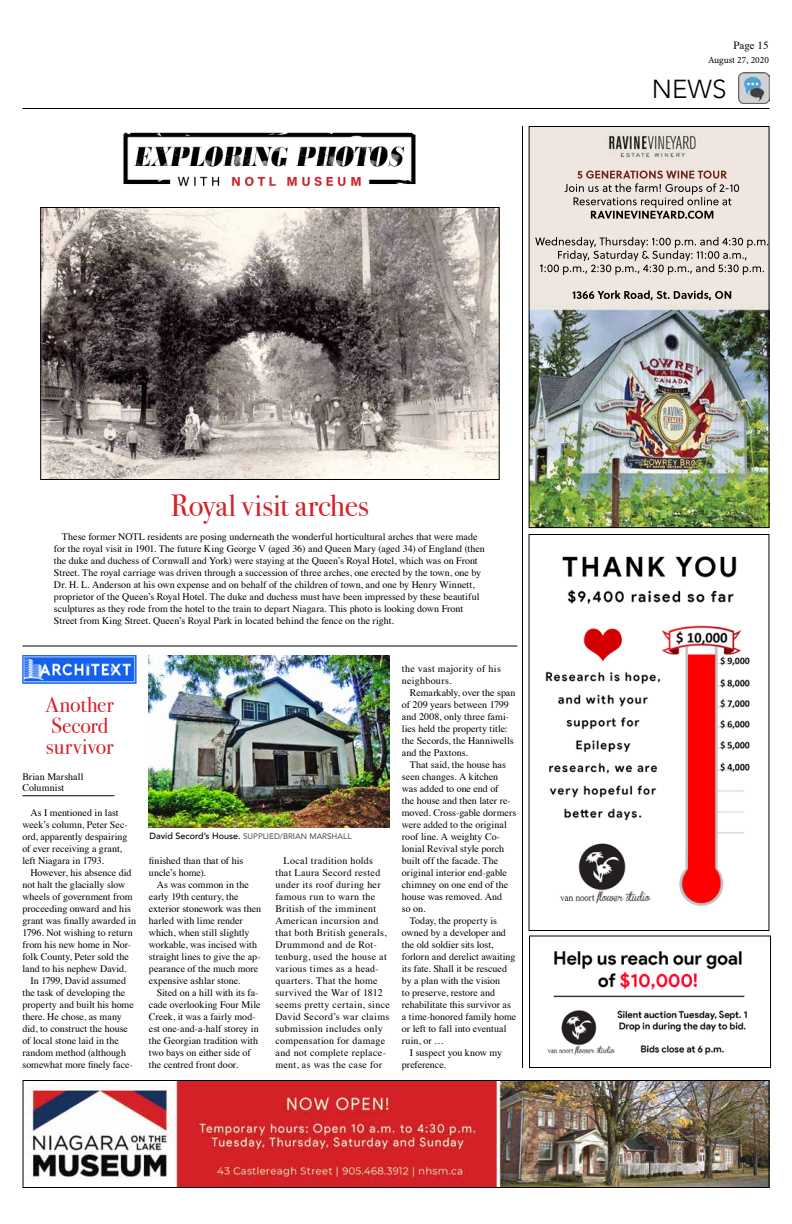
<style>
.page{position:relative;width:792px;height:1224px;background:#fff}
.page>*{position:absolute;margin:0;border:0;box-sizing:border-box;transform-origin:0 0}
.t1{font:31px "Bodoni Svty Two ITCTT";letter-spacing:-.005em;color:#d2232a}
.t2{font:300 26px "Avenir";color:#000}
.t3{font:22px/21px "Bodoni Svty Two ITCTT";letter-spacing:-.005em;color:#d2232a}
.t4{font:11px "Times";color:#000}
.t5{font:10px/12px "Times";color:#000}
.t6{font:10px/12px "Times";letter-spacing:.03em;color:#000}
.t7{font:9.5px "Minion Pro";color:#000}
.t8{font:500 8px "Avenir";color:#58595b}
.s1{font-size:9px;color:#000}
</style>
<div class="page">
<hr style="left:22px;top:108px;width:748px;height:1px;background:#000">
<img style="left:738px;top:72px;width:31px;height:31px">
<hr style="left:522px;top:126px;width:1px;height:942px;background:#000">
<img style="left:26px;top:1082px;width:742px;height:104px">
<div style="left:23px;top:1080px;width:747px;height:108px;border:1px solid #000"></div>
<img style="left:123px;top:132px;width:293px;height:55px">
<img style="left:42px;top:209px;width:456px;height:269px">
<div style="left:40px;top:207px;width:460px;height:273px;border:1px solid #000"></div>
<hr style="left:22px;top:796px;width:92px;height:1px;background:#000">
<img style="left:22px;top:655px;width:115px;height:28px">
<img style="left:149px;top:656px;width:241px;height:172px">
<hr style="left:22px;top:646px;width:495px;height:1px;background:#000">
<img style="left:545px;top:556px;width:205px;height:350px">
<div style="left:529px;top:534px;width:240px;height:397px;border:1px solid #000"></div>
<img style="left:531px;top:312px;width:237px;height:214px">
<img style="left:531px;top:128px;width:237px;height:184px">
<div style="left:529px;top:126px;width:241px;height:402px;border:1px solid #000"></div>
<img style="left:547px;top:951px;width:200px;height:104px">
<div style="left:529px;top:936px;width:242px;height:132px;border:1px solid #000"></div>
<p class="t4" style="left:733px;top:35px;width:37px">Page 15</p>
<p class="t7" style="left:708px;top:54px;width:62px">August 27, 2020</p>
<h2 class="t2" style="left:652px;top:74px;width:76px">NEWS</h2>
<h1 class="t1" style="left:171px;top:480px;width:200px">Royal visit arches</h1>
<p class="t5" style="left:54px;top:530px;width:432px;text-indent:8px">These former NOTL residents are posing underneath the wonderful horticultural arches that were made for the royal visit in 1901. The future King George V (aged 36) and Queen Mary (aged 34) of England (then the duke and duchess of Cornwall and York) were staying at the Queen’s Royal Hotel, which was on Front Street. The royal carriage was driven through a succession of three arches, one erected by the town, one by Dr. H. L. Anderson at his own expense and on behalf of the children of town, and one by Henry Winnett, proprietor of the Queen’s Royal Hotel. The duke and duchess must have been impressed by these beautiful sculptures as they rode from the hotel to the train to depart Niagara. This photo is looking down Front Street from King Street. Queen’s Royal Park in located behind the fence on the right.</p>
<h3 class="t3" style="left:45px;top:692px;width:70px">Another<br>Secord survivor</h3>
<p class="t5" style="left:22px;top:770px;width:62px;line-height:11px">Brian Marshall<br>Columnist</p>
<p class="t5" style="left:22px;top:806px;width:107px;text-indent:8px">As I mentioned in last week’s column, Peter Sec&shy;ord, apparently despairing of ever receiving a grant, left Niagara in 1793.</p>
<p class="t5" style="left:30px;top:866px;width:103px">However, his absence did</p>
<p class="t5" style="left:22px;top:878px;width:104px">not halt the glacially slow</p>
<p class="t5" style="left:22px;top:890px;width:112px">wheels of government from</p>
<p class="t5" style="left:22px;top:902px;width:110px">proceeding onward and his</p>
<p class="t5" style="left:22px;top:914px;width:115px">grant was finally awarded in</p>
<p class="t5" style="left:22px;top:926px;width:112px">1796. Not wishing to return</p>
<p class="t5" style="left:22px;top:938px;width:110px">from his new home in Nor-</p>
<p class="t5" style="left:22px;top:950px;width:108px">folk County, Peter sold the</p>
<p class="t5" style="left:22px;top:962px;width:106px">land to his nephew David.</p>
<p class="t5" style="left:30px;top:974px;width:97px">In 1799, David assumed</p>
<p class="t5" style="left:22px;top:986px;width:104px">the task of developing the</p>
<p class="t5" style="left:22px;top:998px;width:113px">property and built his home</p>
<p class="t5" style="left:22px;top:1010px;width:101px">there. He chose, as many</p>
<p class="t5" style="left:22px;top:1022px;width:107px">did, to construct the house</p>
<p class="t5" style="left:22px;top:1034px;width:98px">of local stone laid in the</p>
<p class="t5" style="left:22px;top:1046px;width:105px">random method (although</p>
<p class="t5" style="left:22px;top:1058px;width:112px">somewhat more finely face-</p>
<p class="t8" style="left:149px;top:829px;width:204px"><span class="s1">David Secord’s House.</span> SUPPLIED/BRIAN MARSHALL</p>
<p class="t5" style="left:149px;top:854px;width:96px">finished than that of his uncle’s home).</p>
<p class="t5" style="left:149px;top:878px;width:114px;text-indent:8px">As was common in the early 19th century, the exterior stonework was then harled with lime render which, when still slightly workable, was incised with straight lines to give the ap&shy;pearance of the much more expensive ashlar stone.</p>
<p class="t5" style="left:149px;top:986px;width:113px;text-indent:8px">Sited on a hill with its fa&shy;cade overlooking Four Mile<br>Creek, it was a fairly mod&shy;est one-and-a-half storey in the Georgian tradition with two bays on either side of the centred front door.</p>
<p class="t6" style="left:275px;top:854px;width:116px;text-indent:8px">Local tradition holds that Laura Secord rested under its roof during her famous run to warn the<br>British of the imminent<br>American incursion and that both British generals,<br>Drummond and de Rot&shy;tenburg, used the house at various times as a head&shy;quarters. That the home survived the War of 1812 seems pretty certain, since<br>David Secord’s war claims submission includes only compensation for damage and not complete replace&shy;ment, as was the case for</p>
<p class="t6" style="left:402px;top:662px;width:101px">the vast majority of his neighbours.</p>
<p class="t5" style="left:402px;top:686px;width:115px;text-indent:8px">Remarkably, over the span of 209 years between 1799 and 2008, only three fami&shy;lies held the property title: the Secords, the Hanniwells and the Paxtons.</p>
<p class="t5" style="left:410px;top:758px;width:97px">That said, the house has</p>
<p class="t5" style="left:402px;top:770px;width:98px">seen changes. A kitchen</p>
<p class="t5" style="left:402px;top:782px;width:98px">was added to one end of</p>
<p class="t5" style="left:402px;top:794px;width:111px">the house and then later re-</p>
<p class="t5" style="left:402px;top:806px;width:116px">moved. Cross-gable dormers</p>
<p class="t5" style="left:402px;top:818px;width:107px">were added to the original</p>
<p class="t5" style="left:402px;top:830px;width:100px">roof line. A weighty Co-</p>
<p class="t5" style="left:402px;top:842px;width:104px">lonial Revival style porch</p>
<p class="t5" style="left:402px;top:854px;width:98px">built off the facade. The</p>
<p class="t5" style="left:402px;top:866px;width:107px">original interior end-gable</p>
<p class="t5" style="left:402px;top:878px;width:108px">chimney on one end of the</p>
<p class="t5" style="left:402px;top:890px;width:102px">house was removed. And</p>
<p class="t5" style="left:402px;top:902px;width:25px">so on.</p>
<p class="t5" style="left:410px;top:914px;width:89px">Today, the property is</p>
<p class="t5" style="left:402px;top:926px;width:106px">owned by a developer and</p>
<p class="t5" style="left:402px;top:938px;width:93px">the old soldier sits lost,</p>
<p class="t5" style="left:402px;top:950px;width:115px">forlorn and derelict awaiting</p>
<p class="t5" style="left:402px;top:962px;width:107px">its fate. Shall it be rescued</p>
<p class="t5" style="left:402px;top:974px;width:100px">by a plan with the vision</p>
<p class="t5" style="left:402px;top:986px;width:95px">to preserve, restore and</p>
<p class="t5" style="left:402px;top:998px;width:111px">rehabilitate this survivor as</p>
<p class="t5" style="left:402px;top:1010px;width:116px">a time-honored family home</p>
<p class="t5" style="left:402px;top:1022px;width:106px">or left to fall into eventual</p>
<p class="t5" style="left:402px;top:1034px;width:44px">ruin, or …</p>
<p class="t5" style="left:410px;top:1046px;width:94px">I suspect you know my</p>
<p class="t5" style="left:402px;top:1058px;width:46px">preference.</p>
</div>
